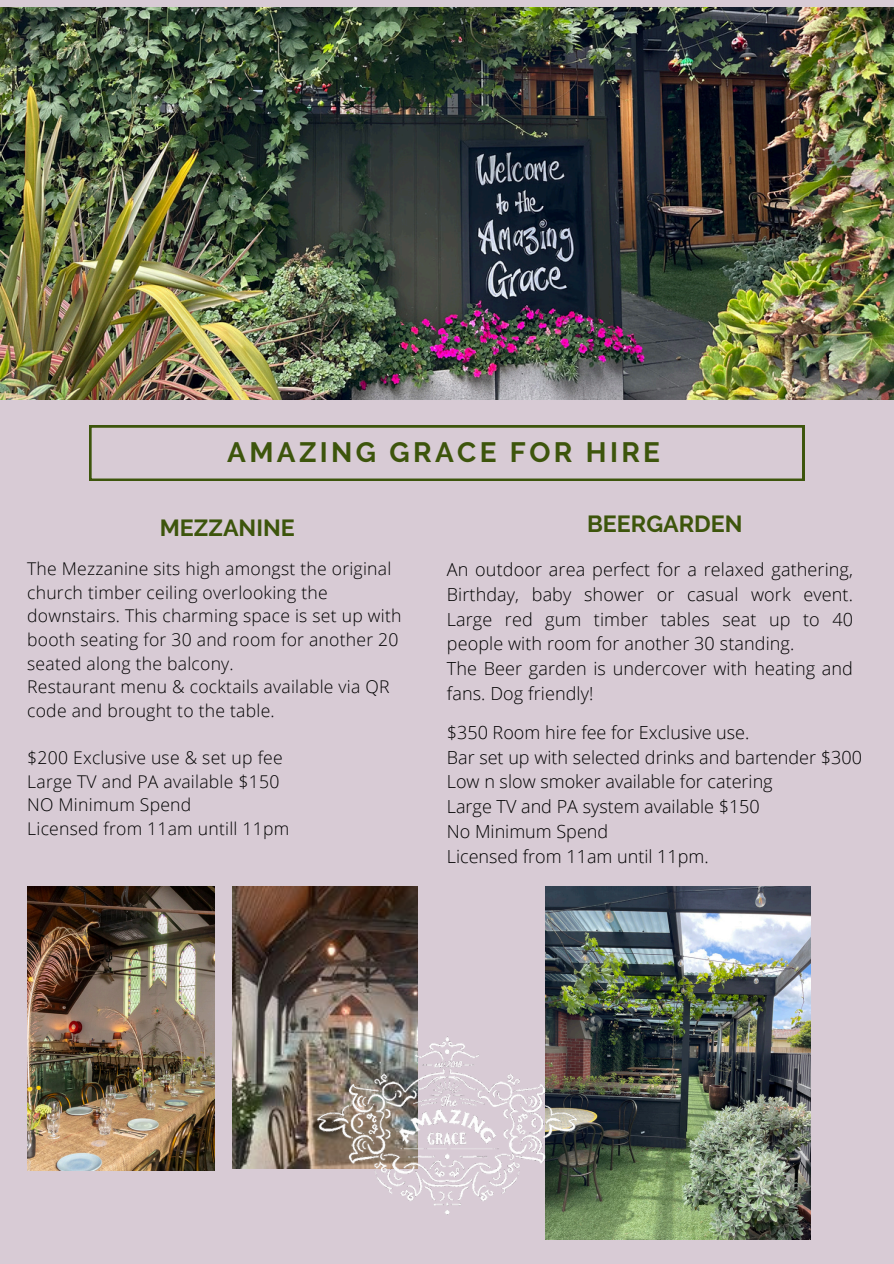
<style>
.page{position:relative;width:894px;height:1264px;background:#fff}
.page>*{position:absolute;margin:0;border:0;box-sizing:border-box;transform-origin:0 0}
.t1{font:700 27.9px "Raleway";letter-spacing:.12em;color:#3d550c}
.t2{font:700 23.25px "Raleway";color:#3d550c}
.t3{font:300 18px/24.8px "Open Sans";color:#000;text-align:justify}
.t4{font:300 17.55px/23.7px "Open Sans";letter-spacing:.015em;color:#000}
</style>
<div class="page">
<div style="left:0;top:0;width:893px;height:1263px;background:#d8cbd5"></div>
<img style="left:0;top:7px;width:893px;height:392px">
<svg style="left:89px;top:425px;width:715px;height:55px"></svg>
<img style="left:545px;top:886px;width:264px;height:353px">
<img style="left:27px;top:886px;width:187px;height:283px">
<img style="left:232px;top:886px;width:185px;height:282px">
<img style="left:309px;top:986px;width:276px;height:254px">
<p class="t1" style="left:227px;top:436px;width:434px">AMAZING GRACE FOR HIRE</p>
<p class="t2" style="left:160px;top:514px;width:136px">MEZZANINE</p>
<p class="t4" style="left:27px;top:556px;width:375px">The Mezzanine sits high amongst the original church timber ceiling overlooking the downstairs. This charming space is set up with booth seating for 30 and room for another 20 seated along the balcony.</p>
<p class="t4" style="left:27px;top:674px;width:364px">Restaurant menu &amp; cocktails available via QR code and brought to the table.</p>
<p class="t4" style="left:27px;top:745px;width:257px">$200 Exclusive use &amp; set up fee</p>
<p class="t4" style="left:27px;top:769px;width:253px">Large TV and PA available $150</p>
<p class="t4" style="left:27px;top:792px;width:166px">NO Minimum Spend</p>
<p class="t4" style="left:27px;top:816px;width:263px">Licensed from 11am untill 11pm</p>
<p class="t2" style="left:587px;top:510px;width:157px">BEERGARDEN</p>
<p class="t3" style="left:446px;top:556px;width:407px">An outdoor area perfect for a relaxed gathering, Birthday, baby shower or casual work event.<br>Large red gum timber tables seat up to 40 people with room for another 30 standing.</p>
<p class="t3" style="left:446px;top:655px;width:407px">The Beer garden is undercover with heating and fans. Dog friendly!</p>
<p class="t3" style="left:446px;top:719px;width:304px">$350 Room hire fee for Exclusive use.</p>
<p class="t3" style="left:446px;top:744px;width:416px">Bar set up with selected drinks and bartender $300</p>
<p class="t3" style="left:446px;top:769px;width:327px">Low n slow smoker available for catering</p>
<p class="t3" style="left:446px;top:793px;width:314px">Large TV and PA system available $150</p>
<p class="t3" style="left:446px;top:818px;width:163px">No Minimum Spend</p>
<p class="t3" style="left:446px;top:843px;width:263px">Licensed from 11am until 11pm.</p>
</div>
